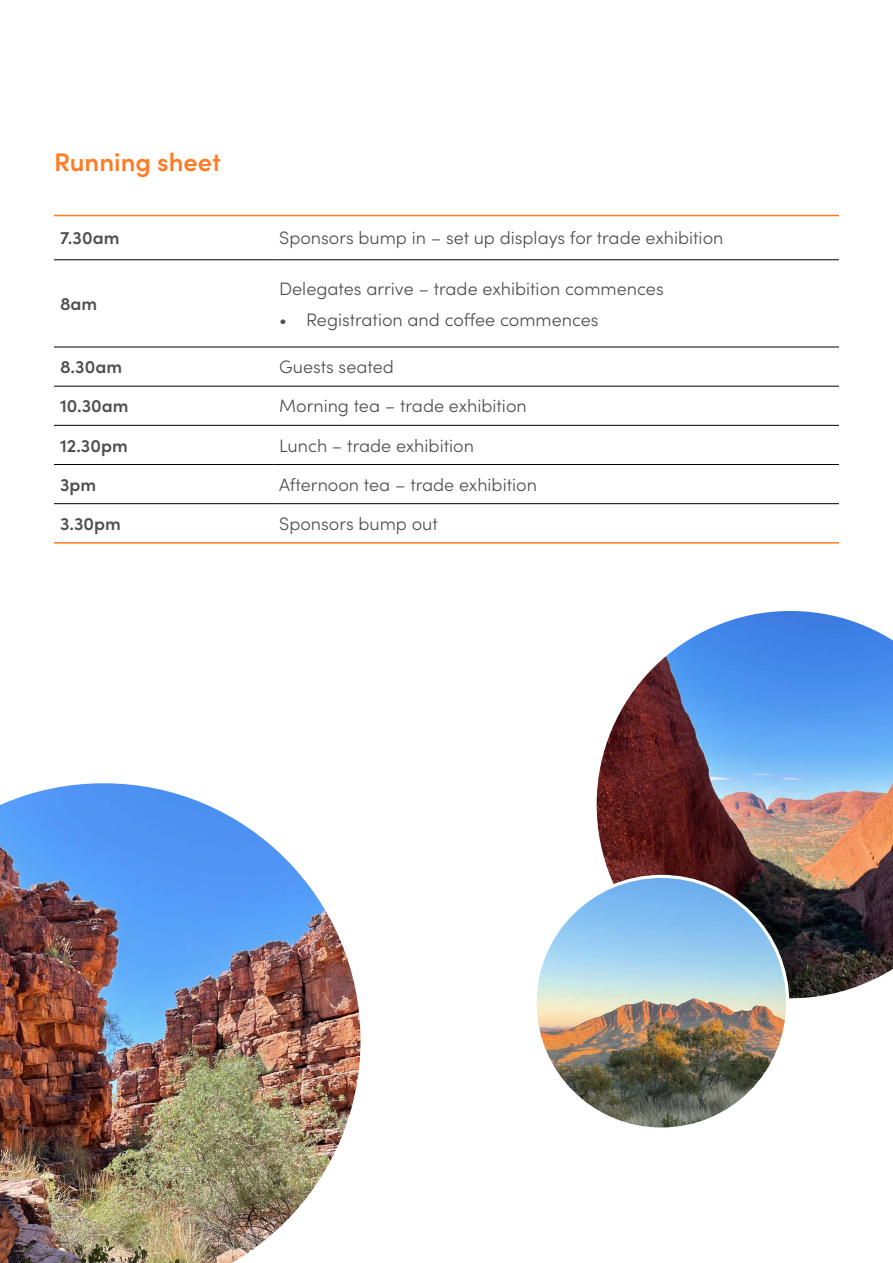
<style>
.page{position:relative;width:893px;height:1263px;background:#fff}
.page>*{position:absolute;margin:0;border:0;box-sizing:border-box;transform-origin:0 0}
.t1{font:600 25.5px "Sofia Pro";color:#ff7b24}
.t2{font:300 18px "Sofia Pro";color:#4f4f51}
.t3{font:600 18px "Sofia Pro";color:#4f4f51}
</style>
<div class="page">
<hr style="left:54px;top:259px;width:219px;height:1px;background:#000">
<hr style="left:273px;top:259px;width:566px;height:1px;background:#000">
<hr style="left:54px;top:347px;width:219px;height:1px;background:#000">
<hr style="left:273px;top:347px;width:566px;height:1px;background:#000">
<hr style="left:54px;top:386px;width:219px;height:1px;background:#000">
<hr style="left:273px;top:386px;width:566px;height:1px;background:#000">
<hr style="left:54px;top:425px;width:219px;height:1px;background:#000">
<hr style="left:273px;top:425px;width:566px;height:1px;background:#000">
<hr style="left:54px;top:464px;width:219px;height:1px;background:#000">
<hr style="left:273px;top:464px;width:566px;height:1px;background:#000">
<hr style="left:54px;top:503px;width:219px;height:1px;background:#000">
<hr style="left:273px;top:503px;width:566px;height:1px;background:#000">
<hr style="left:54px;top:215px;width:219px;height:1px;background:#ff7b24">
<hr style="left:273px;top:215px;width:566px;height:1px;background:#ff7b24">
<hr style="left:54px;top:542px;width:219px;height:2px;background:#ff7b24">
<hr style="left:273px;top:542px;width:566px;height:2px;background:#ff7b24">
<img style="left:0;top:783px;width:361px;height:480px">
<img style="left:596px;top:611px;width:297px;height:388px">
<img style="left:535px;top:876px;width:253px;height:253px;border-radius:126px">
<h1 class="t1" style="left:54px;top:143px;width:168px">Running sheet</h1>
<p class="t3" style="left:60px;top:224px;width:61px">7.30am</p>
<p class="t2" style="left:279px;top:225px;width:446px">Sponsors bump in – set up displays for trade exhibition</p>
<p class="t3" style="left:60px;top:290px;width:39px">8am</p>
<p class="t2" style="left:279px;top:275px;width:386px">Delegates arrive – trade exhibition commences</p>
<p class="t2" style="left:279px;top:306px;width:321px">• Registration and coffee commences</p>
<p class="t3" style="left:60px;top:353px;width:64px">8.30am</p>
<p class="t2" style="left:279px;top:354px;width:116px">Guests seated</p>
<p class="t3" style="left:60px;top:393px;width:70px">10.30am</p>
<p class="t2" style="left:279px;top:393px;width:249px">Morning tea – trade exhibition</p>
<p class="t3" style="left:60px;top:432px;width:69px">12.30pm</p>
<p class="t2" style="left:279px;top:432px;width:196px">Lunch – trade exhibition</p>
<p class="t3" style="left:60px;top:471px;width:38px">3pm</p>
<p class="t2" style="left:279px;top:471px;width:259px">Afternoon tea – trade exhibition</p>
<p class="t3" style="left:60px;top:510px;width:62px">3.30pm</p>
<p class="t2" style="left:279px;top:511px;width:160px">Sponsors bump out</p>
</div>
